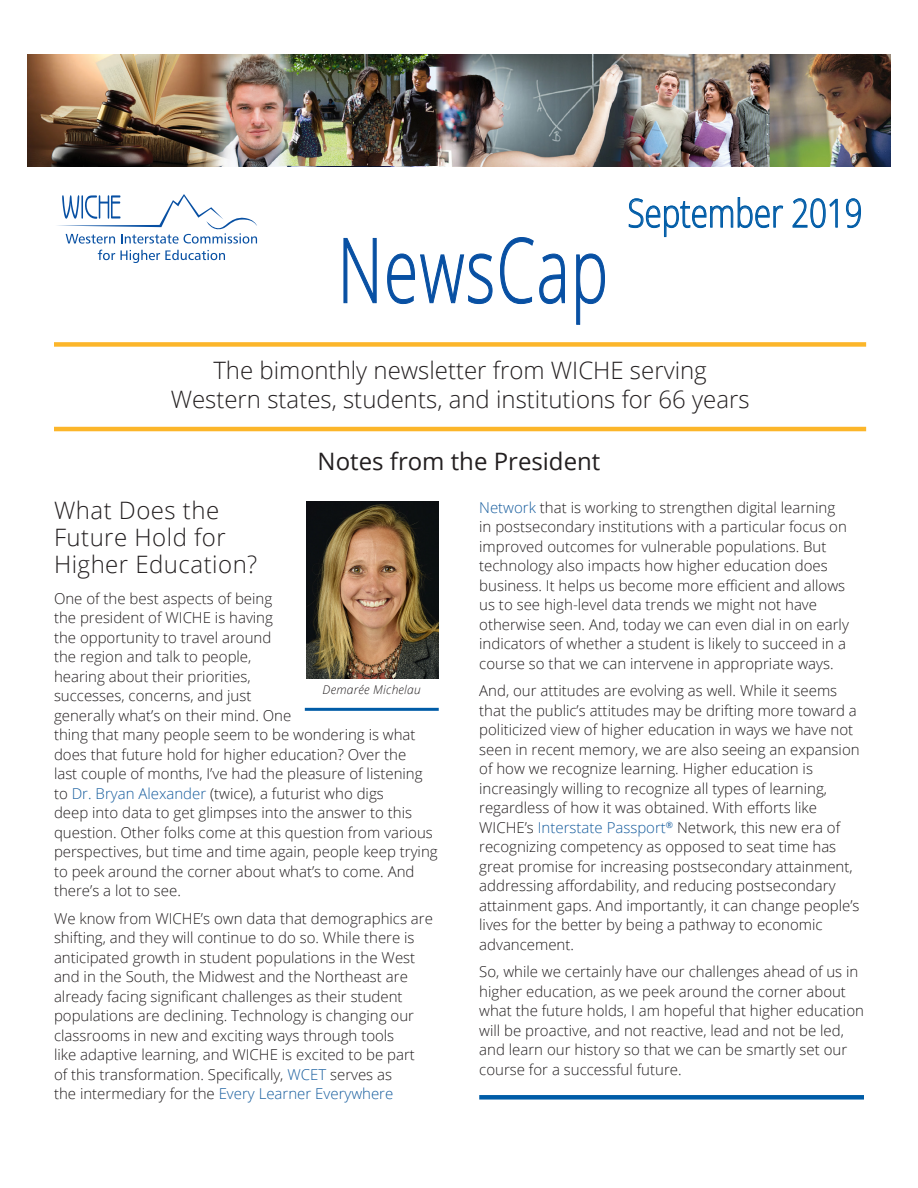
<style>
.page{position:relative;width:918px;height:1188px;background:#fff}
.page>*{position:absolute;margin:0;border:0;box-sizing:border-box;transform-origin:0 0}
.t1{font:300 90px "Open Sans";letter-spacing:.025em;color:#0850a3;scale:.69 1}
.t2{font:300 39px "Open Sans";color:#005ca7;scale:.8 1}
.P_-_text_w_blue_rule{font:300 24px/28.8px "Open Sans";color:#231f20;text-align:center}
.h_2_graf_hed_1{font:300 24px/27px "Open Sans";letter-spacing:.02em;color:#231f20}
.H1_-_Headline{font:24px "Open Sans";color:#231f20}
.p_1_-_text{font:300 15px/19.5px "Open Sans";color:#231f20}
.P_-_text_w_blue_rule-2{font:300 15px/19.5px "Open Sans";color:#231f20}
.t3{font:italic 300 12px "Open Sans";letter-spacing:.02em;color:#231f20}
.s1{color:#175d9e}
</style>
<div class="page">
<img style="left:307px;top:501px;width:131px;height:178px">
<hr style="left:305px;top:708px;width:134px;height:3px;background:#005ca7">
<img style="left:27px;top:54px;width:864px;height:112px">
<img style="left:273px;top:54px;width:176px;height:112px">
<svg style="left:343px;top:238px;width:34px;height:65px"></svg>
<svg style="left:387px;top:253px;width:106px;height:51px"></svg>
<svg style="left:500px;top:237px;width:65px;height:67px"></svg>
<svg style="left:576px;top:253px;width:29px;height:72px"></svg>
<svg style="left:629px;top:197px;width:154px;height:40px"></svg>
<svg style="left:793px;top:199px;width:45px;height:29px"></svg>
<svg style="left:846px;top:199px;width:15px;height:29px"></svg>
<svg style="left:57px;top:194px;width:200px;height:50px"></svg>
<svg style="left:98px;top:250px;width:127px;height:13px"></svg>
<div style="left:479px;top:1095px;width:385px;height:5px;background:#005ca7"></div>
<div style="left:54px;top:342px;width:812px;height:5px;background:#fcb62a"></div>
<hr style="left:54px;top:427px;width:812px;height:4px;background:#fcb62a">
<p class="t1" style="left:338px;top:208px;width:393px">NewsCap</p>
<p class="t2" style="left:628px;top:186px;width:295px">September 2019</p>
<p class="P_-_text_w_blue_rule" style="left:171px;top:355px;width:580px">The bimonthly newsletter from WICHE serving<br>Western states, students, and institutions for 66 years</p>
<h1 class="H1_-_Headline" style="left:318px;top:445px;width:284px">Notes from the President</h1>
<p class="h_2_graf_hed_1" style="left:54px;top:497px;width:205px">What Does the<br>Future Hold for<br>Higher Education?</p>
<p class="p_1_-_text" style="left:54px;top:588px;width:385px">One of the best aspects of being<br>the president of WICHE is having<br>the opportunity to travel around<br>the region and talk to people,<br>hearing about their priorities,<br>successes, concerns, and just<br>generally what’s on their mind. One<br>thing that many people seem to be wondering is what does that future hold for higher education? Over the<br>last couple of months, I’ve had the pleasure of listening to <span class="s1">Dr. Bryan Alexander</span> (twice), a futurist who digs<br>deep into data to get glimpses into the answer to this question. Other folks come at this question from various perspectives, but time and time again, people keep trying to peek around the corner about what’s to come. And there’s a lot to see.</p>
<p class="p_1_-_text" style="left:54px;top:908px;width:380px">We know from WICHE’s own data that demographics are shifting, and they will continue to do so. While there is anticipated growth in student populations in the West and in the South, the Midwest and the Northeast are already facing significant challenges as their student populations are declining. Technology is changing our classrooms in new and exciting ways through tools<br>like adaptive learning, and WICHE is excited to be part<br>of this transformation. Specifically, <span class="s1">WCET</span> serves as<br>the intermediary for the <span class="s1">Every Learner Everywhere</span></p>
<p class="t3" style="left:323px;top:682px;width:100px">Demarée Michelau</p>
<p class="p_1_-_text" style="left:479px;top:497px;width:371px"><span class="s1">Network</span> that is working to strengthen digital learning in postsecondary institutions with a particular focus on improved outcomes for vulnerable populations. But technology also impacts how higher education does business. It helps us become more efficient and allows us to see high-level data trends we might not have otherwise seen. And, today we can even dial in on early indicators of whether a student is likely to succeed in a course so that we can intervene in appropriate ways.</p>
<p class="p_1_-_text" style="left:479px;top:681px;width:382px">And, our attitudes are evolving as well. While it seems that the public’s attitudes may be drifting more toward a politicized view of higher education in ways we have not seen in recent memory, we are also seeing an expansion of how we recognize learning. Higher education is increasingly willing to recognize all types of learning, regardless of how it was obtained. With efforts like WICHE’s <span class="s1">Interstate Passport</span><sup>®</sup> Network, this new era of recognizing competency as opposed to seat time has great promise for increasing postsecondary attainment, addressing affordability, and reducing postsecondary attainment gaps. And importantly, it can change people’s lives for the better by being a pathway to economic advancement.</p>
<p class="P_-_text_w_blue_rule-2" style="left:479px;top:962px;width:386px">So, while we certainly have our challenges ahead of us in higher education, as we peek around the corner about what the future holds, I am hopeful that higher education will be proactive, and not reactive, lead and not be led, and learn our history so that we can be smartly set our course for a successful future.</p>
</div>
